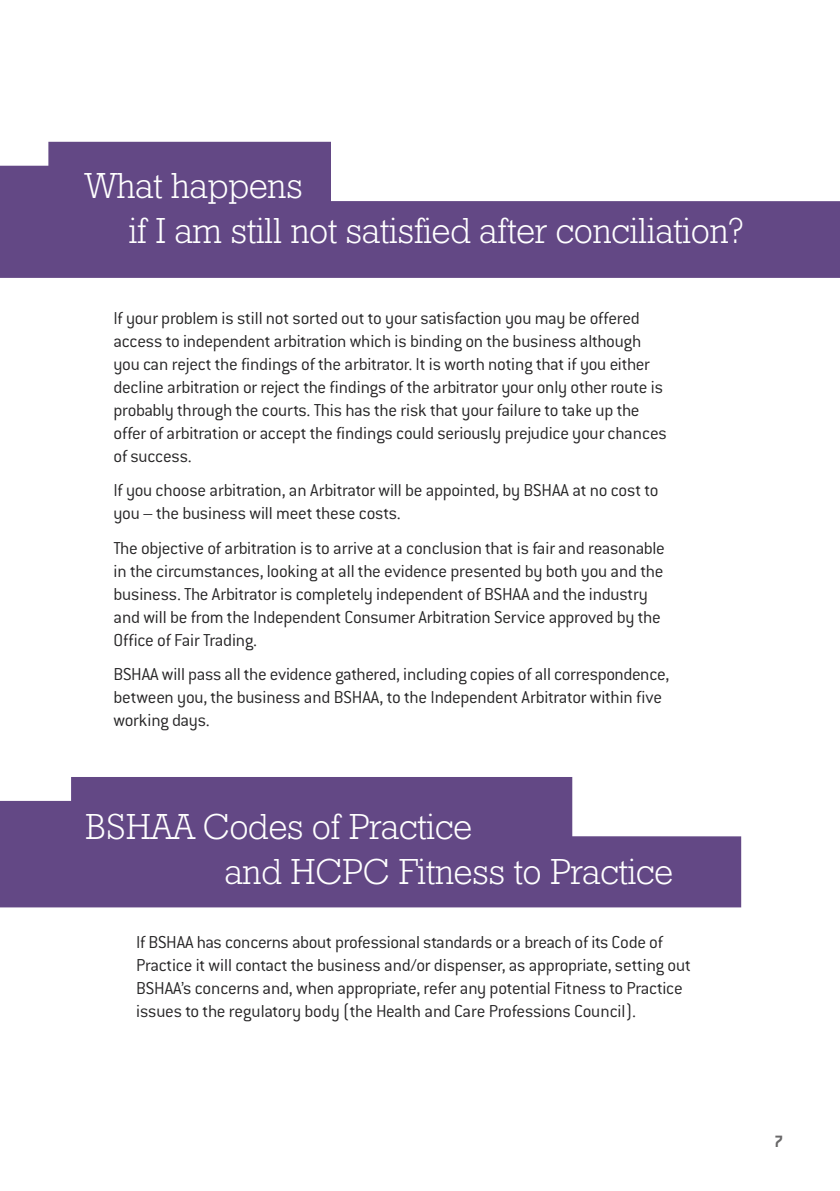
<style>
.page{position:relative;width:840px;height:1191px;background:#fff}
.page>*{position:absolute;margin:0;border:0;box-sizing:border-box;transform-origin:0 0}
.t1{font:36px/45px "Geometric Slab 712 BT Light A";color:#fff}
.t2{font:300 19px/23px "ITC Conduit LTCE";letter-spacing:-.015em;color:#272627}
.t3{font:700 18px "ITC Conduit LTCE";color:#686768}
</style>
<div class="page">
<svg style="left:0;top:777px;width:740px;height:130px;background:#755e93"></svg>
<svg style="left:0;top:142px;width:839px;height:136px;fill:#634885"></svg>
<h1 class="t1" style="left:129px;top:166px;width:617px;text-indent:-44px">What happens<br>if I am still not satisfied after conciliation?</h1>
<p class="t2" style="left:113px;top:308px;width:554px">If your problem is still not sorted out to your satisfaction you may be offered access to independent arbitration which is binding on the business although you can reject the findings of the arbitrator. It is worth noting that if you either decline arbitration or reject the findings of the arbitrator your only other route is probably through the courts. This has the risk that your failure to take up the offer of arbitration or accept the findings could seriously prejudice your chances of success.</p>
<p class="t2" style="left:113px;top:481px;width:546px">If you choose arbitration, an Arbitrator will be appointed, by BSHAA at no cost to you – the business will meet these costs.</p>
<p class="t2" style="left:113px;top:538px;width:552px">The objective of arbitration is to arrive at a conclusion that is fair and reasonable in the circumstances, looking at all the evidence presented by both you and the business. The Arbitrator is completely independent of BSHAA and the industry and will be from the Independent Consumer Arbitration Service approved by the Office of Fair Trading.</p>
<p class="t2" style="left:113px;top:664px;width:557px">BSHAA will pass all the evidence gathered, including copies of all correspondence, between you, the business and BSHAA, to the Independent Arbitrator within five working days.</p>
<h1 class="t1" style="left:224px;top:806px;width:449px;text-indent:-139px">BSHAA Codes of Practice<br>and HCPC Fitness to Practice</h1>
<p class="t2" style="left:136px;top:932px;width:556px">If BSHAA has concerns about professional standards or a breach of its Code of Practice it will contact the business and/or dispenser, as appropriate, setting out BSHAA’s concerns and, when appropriate, refer any potential Fitness to Practice issues to the regulatory body (the Health and Care Professions Council).</p>
<p class="t3" style="left:773px;top:1136px;width:11px">7</p>
</div>
